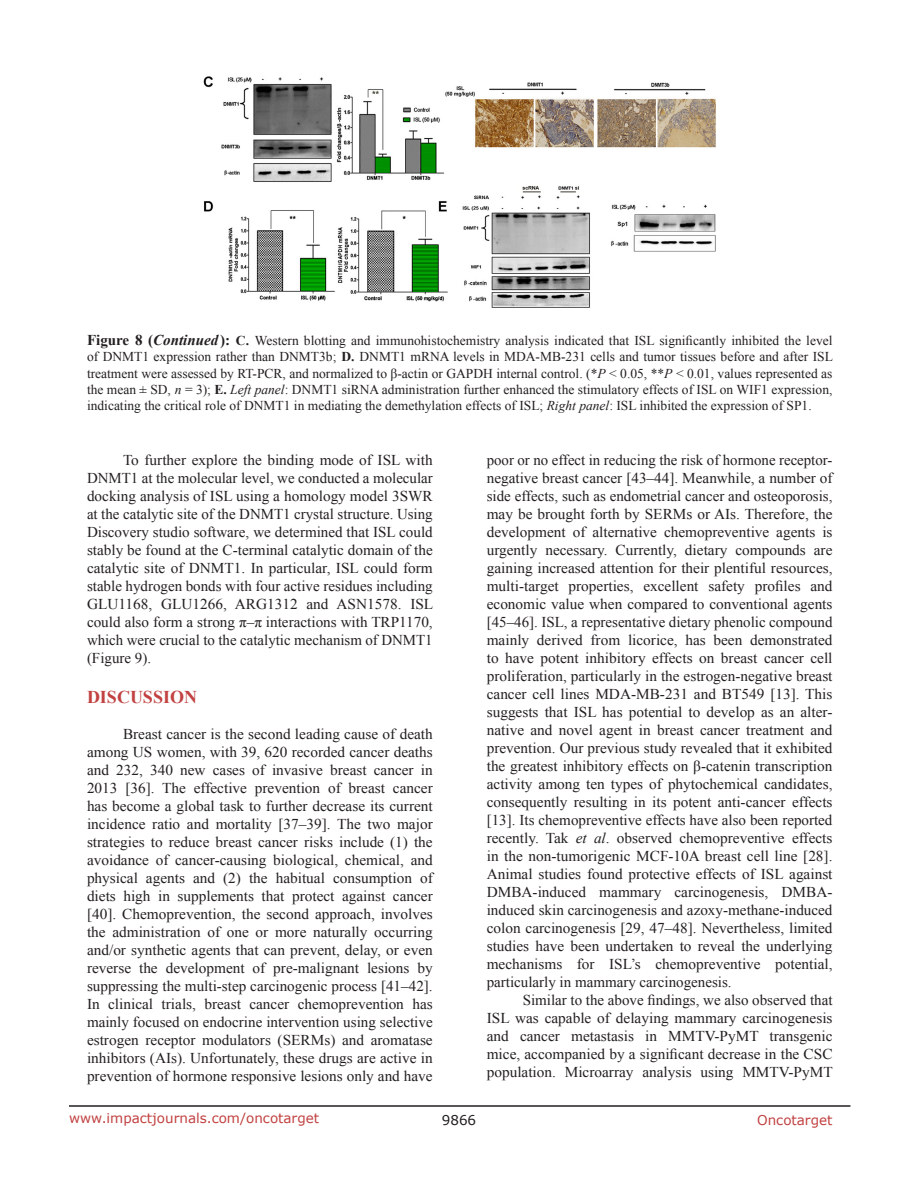
<style>
.page{position:relative;width:918px;height:1188px;background:#fff}
.page>*{position:absolute;margin:0;border:0;box-sizing:border-box;transform-origin:0 0}
.Heading{font:700 18px "Times New Roman";color:#c24141}
.BodyText{font:15px/18px "Times New Roman";color:#231f20;text-align:justify}
.FigureText{font:13.5px/16.2px "Times New Roman";color:#231f20;text-align:justify}
.t1{font:13.5px "Verdana";color:#c24141}
.t2{font:13.5px "Verdana";color:#231f20}
.s1{font-weight:700;font-size:15px}
.s2{font-weight:700;font-style:italic;font-size:15px}
.s3{font-weight:700}
.s4{font-style:italic}
</style>
<div class="page">
<hr style="left:69px;top:1105px;width:781px;height:2px;background:#231f20">
<img style="left:203px;top:76px;width:513px;height:231px">
<p class="FigureText" style="left:87px;top:332px;width:747px"><span class="s1">Figure 8 (</span><span class="s2">Continued</span><span class="s1">):</span> <span class="s3">C.</span> Western blotting and immunohistochemistry analysis indicated that ISL significantly inhibited the level of DNMT1 expression rather than DNMT3b; <span class="s3">D.</span> DNMT1 mRNA levels in MDA-MB-231 cells and tumor tissues before and after ISL treatment were assessed by RT-PCR, and normalized to β-actin or GAPDH internal control. (*<span class="s4">P</span> &lt; 0.05, **<span class="s4">P</span> &lt; 0.01, values represented as the mean ± SD, <span class="s4">n</span> = 3); <span class="s3">E.</span> <span class="s4">Left panel</span>: DNMT1 siRNA administration further enhanced the stimulatory effects of ISL on WIF1 expression, indicating the critical role of DNMT1 in mediating the demethylation effects of ISL; <span class="s4">Right panel</span>: ISL inhibited the expression of SP1.</p>
<p class="BodyText" style="left:87px;top:451px;width:348px;text-indent:36px">To further explore the binding mode of ISL with DNMT1 at the molecular level, we conducted a molecular docking analysis of ISL using a homology model 3SWR at the catalytic site of the DNMT1 crystal structure. Using Discovery studio software, we determined that ISL could stably be found at the C-terminal catalytic domain of the catalytic site of DNMT1. In particular, ISL could form stable hydrogen bonds with four active residues including GLU1168, GLU1266, ARG1312 and ASN1578. ISL could also form a strong π–π interactions with TRP1170, which were crucial to the catalytic mechanism of DNMT1 (Figure 9).</p>
<p class="Heading" style="left:87px;top:684px;width:112px">DISCUSSION</p>
<p class="BodyText" style="left:87px;top:724px;width:347px;text-indent:36px">Breast cancer is the second leading cause of death among US women, with 39, 620 recorded cancer deaths and 232, 340 new cases of invasive breast cancer in 2013 [36]. The effective prevention of breast cancer has become a global task to further decrease its current incidence ratio and mortality [37–39]. The two major strategies to reduce breast cancer risks include (1) the avoidance of cancer-causing biological, chemical, and physical agents and (2) the habitual consumption of diets high in supplements that protect against cancer [40]. Chemoprevention, the second approach, involves the administration of one or more naturally occurring and/or synthetic agents that can prevent, delay, or even reverse the development of pre-malignant lesions by suppressing the multi-step carcinogenic process [41–42].<br>In clinical trials, breast cancer chemoprevention has mainly focused on endocrine intervention using selective estrogen receptor modulators (SERMs) and aromatase inhibitors (AIs). Unfortunately, these drugs are active in prevention of hormone responsive lesions only and have</p>
<p class="BodyText" style="left:487px;top:451px;width:347px">poor or no effect in reducing the risk of hormone receptor&shy;negative breast cancer [43–44]. Meanwhile, a number of side effects, such as endometrial cancer and osteoporosis, may be brought forth by SERMs or AIs. Therefore, the development of alternative chemopreventive agents is urgently necessary. Currently, dietary compounds are gaining increased attention for their plentiful resources, multi-target properties, excellent safety profiles and economic value when compared to conventional agents [45–46]. ISL, a representative dietary phenolic compound mainly derived from licorice, has been demonstrated to have potent inhibitory effects on breast cancer cell proliferation, particularly in the estrogen-negative breast cancer cell lines MDA-MB-231 and BT549 [13]. This suggests that ISL has potential to develop as an alter&shy;native and novel agent in breast cancer treatment and prevention. Our previous study revealed that it exhibited the greatest inhibitory effects on β-catenin transcription activity among ten types of phytochemical candidates, consequently resulting in its potent anti-cancer effects [13]. Its chemopreventive effects have also been reported recently. Tak <span class="s4">et al</span>. observed chemopreventive effects in the non-tumorigenic MCF-10A breast cell line [28].<br>Animal studies found protective effects of ISL against DMBA-induced mammary carcinogenesis, DMBA&shy;induced skin carcinogenesis and azoxy-methane-induced colon carcinogenesis [29, 47–48]. Nevertheless, limited studies have been undertaken to reveal the underlying mechanisms for ISL’s chemopreventive potential, particularly in mammary carcinogenesis.</p>
<p class="BodyText" style="left:487px;top:991px;width:348px;text-indent:36px">Similar to the above findings, we also observed that ISL was capable of delaying mammary carcinogenesis and cancer metastasis in MMTV-PyMT transgenic mice, accompanied by a significant decrease in the CSC population. Microarray analysis using MMTV-PyMT</p>
<p class="t1" style="left:69px;top:1109px;width:252px">www.impactjournals.com/oncotarget</p>
<p class="t2" style="left:442px;top:1111px;width:36px">9866</p>
<p class="t1" style="left:757px;top:1111px;width:77px">Oncotarget</p>
</div>
